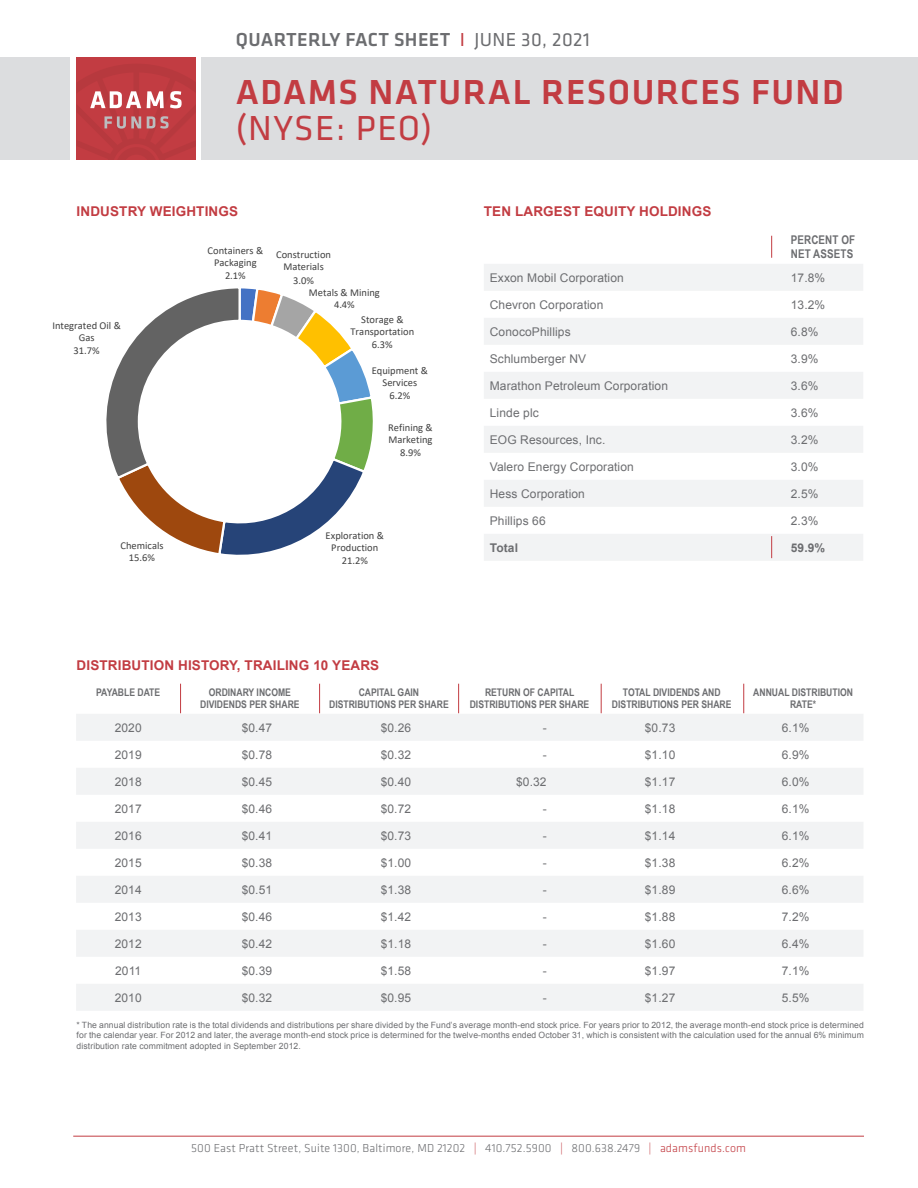
<style>
.page{position:relative;width:918px;height:1188px;background:#fff}
.page>*{position:absolute;margin:0;border:0;box-sizing:border-box;transform-origin:0 0}
.t1{font:500 36px/36px "Klavika";letter-spacing:.04em;color:#c23c42}
.t2{font:500 19.5px "Klavika";letter-spacing:.02em;color:#6c6d70}
.t3{font:700 13.5px "Arial";letter-spacing:.01em;color:#c23c42}
.t4{font:12px "Arial";letter-spacing:.01em;color:#6c6d70}
.t5{font:300 12px "Klavika";letter-spacing:.01em;color:#6c6d70}
.t6{font:700 12px/13.5px "Arial Narrow";letter-spacing:.01em;color:#6c6d70}
.t7{font:700 12px "Arial";letter-spacing:.01em;color:#6c6d70}
.t8{font:10.5px/12px "Calibri";color:#404040;text-align:center}
.t9{font:700 10.5px/12px "Arial Narrow";color:#6c6d70;text-align:center}
.t10{font:8.7px/10.5px "Arial";letter-spacing:.01em;color:#6c6d70;text-align:justify}
.s1{font-weight:400;color:#c23c42}
.s2{font-weight:400}
.s3{color:#c23c42}
</style>
<div class="page">
<div style="left:202px;top:57px;width:716px;height:103px;background:#dcdddf"></div>
<div style="left:0;top:57px;width:70px;height:103px;background:#dcdddf"></div>
<svg style="left:180px;top:684px;width:1px;height:29px"></svg>
<svg style="left:319px;top:684px;width:1px;height:29px"></svg>
<svg style="left:458px;top:684px;width:1px;height:29px"></svg>
<svg style="left:601px;top:684px;width:1px;height:29px"></svg>
<svg style="left:743px;top:684px;width:1px;height:29px"></svg>
<hr style="left:73px;top:1136px;width:791px;height:1px;background:#c23c42">
<svg style="left:76px;top:714px;width:787px;height:297px;fill:#f2f3f4"></svg>
<div style="left:77px;top:57px;width:118px;height:103px;background:#c23c42"></div>
<svg style="left:77px;top:64px;width:118px;height:96px"></svg>
<svg style="left:484px;top:264px;width:379px;height:297px;fill:#f2f3f4"></svg>
<svg style="left:771px;top:236px;width:1px;height:22px"></svg>
<svg style="left:771px;top:536px;width:1px;height:22px"></svg>
<svg style="left:106px;top:288px;width:267px;height:267px"></svg>
<p class="t2" style="left:236px;top:26px;width:356px">QUARTERLY FACT SHEET <span class="s1">I</span> <span class="s2">JUNE 30, 2021</span></p>
<p class="t1" style="left:236px;top:73px;width:609px">ADAMS NATURAL RESOURCES FUND <span class="s2">(NYSE: PEO)</span></p>
<p class="t3" style="left:77px;top:203px;width:163px">INDUSTRY WEIGHTINGS</p>
<p class="t8" style="left:52px;top:319px;width:70px">Integrated Oil &amp;<br>Gas</p>
<p class="t8" style="left:74px;top:345px;width:28px">31.7%</p>
<p class="t8" style="left:208px;top:244px;width:57px">Containers &amp;<br>Packaging</p>
<p class="t8" style="left:225px;top:270px;width:22px">2.1%</p>
<p class="t8" style="left:276px;top:249px;width:56px">Construction<br>Materials</p>
<p class="t8" style="left:293px;top:274px;width:22px">3.0%</p>
<p class="t8" style="left:309px;top:286px;width:72px">Metals &amp; Mining</p>
<p class="t8" style="left:334px;top:298px;width:22px">4.4%</p>
<p class="t8" style="left:351px;top:313px;width:65px">Storage &amp;<br>Transportation</p>
<p class="t8" style="left:372px;top:339px;width:22px">6.3%</p>
<p class="t8" style="left:372px;top:364px;width:58px">Equipment &amp;<br>Services</p>
<p class="t8" style="left:390px;top:390px;width:22px">6.2%</p>
<p class="t8" style="left:388px;top:421px;width:46px;text-align:left">Refining &amp;<br>Marketing</p>
<p class="t8" style="left:400px;top:447px;width:22px">8.9%</p>
<p class="t8" style="left:120px;top:540px;width:45px">Chemicals<br>15.6%</p>
<p class="t8" style="left:326px;top:529px;width:60px">Exploration &amp;<br>Production</p>
<p class="t8" style="left:342px;top:555px;width:28px">21.2%</p>
<p class="t3" style="left:77px;top:657px;width:304px">DISTRIBUTION HISTORY, TRAILING 10 YEARS</p>
<p class="t3" style="left:484px;top:203px;width:229px">TEN LARGEST EQUITY HOLDINGS</p>
<p class="t6" style="left:791px;top:233px;width:66px">PERCENT OF<br>NET ASSETS</p>
<p class="t4" style="left:490px;top:270px;width:136px">Exxon Mobil Corporation</p>
<p class="t4" style="left:791px;top:270px;width:36px">17.8%</p>
<p class="t4" style="left:490px;top:297px;width:115px">Chevron Corporation</p>
<p class="t4" style="left:791px;top:297px;width:36px">13.2%</p>
<p class="t4" style="left:490px;top:324px;width:82px">ConocoPhillips</p>
<p class="t4" style="left:791px;top:324px;width:29px">6.8%</p>
<p class="t4" style="left:490px;top:351px;width:98px">Schlumberger NV</p>
<p class="t4" style="left:791px;top:351px;width:29px">3.9%</p>
<p class="t4" style="left:490px;top:378px;width:180px">Marathon Petroleum Corporation</p>
<p class="t4" style="left:791px;top:378px;width:29px">3.6%</p>
<p class="t4" style="left:490px;top:405px;width:50px">Linde plc</p>
<p class="t4" style="left:791px;top:405px;width:29px">3.6%</p>
<p class="t4" style="left:490px;top:432px;width:117px">EOG Resources, Inc.</p>
<p class="t4" style="left:791px;top:432px;width:29px">3.2%</p>
<p class="t4" style="left:490px;top:459px;width:146px">Valero Energy Corporation</p>
<p class="t4" style="left:791px;top:459px;width:29px">3.0%</p>
<p class="t4" style="left:490px;top:486px;width:97px">Hess Corporation</p>
<p class="t4" style="left:791px;top:486px;width:29px">2.5%</p>
<p class="t4" style="left:490px;top:513px;width:57px">Phillips 66</p>
<p class="t4" style="left:791px;top:513px;width:29px">2.3%</p>
<p class="t7" style="left:490px;top:539px;width:30px">Total</p>
<p class="t7" style="left:791px;top:539px;width:36px">59.9%</p>
<p class="t9" style="left:96px;top:686px;width:66px">PAYABLE DATE</p>
<p class="t9" style="left:200px;top:686px;width:101px">ORDINARY INCOME<br>DIVIDENDS PER SHARE</p>
<p class="t9" style="left:329px;top:686px;width:121px">CAPITAL GAIN<br>DISTRIBUTIONS PER SHARE</p>
<p class="t9" style="left:470px;top:686px;width:121px">RETURN OF CAPITAL<br>DISTRIBUTIONS PER SHARE</p>
<p class="t9" style="left:612px;top:686px;width:121px">TOTAL DIVIDENDS AND<br>DISTRIBUTIONS PER SHARE</p>
<p class="t9" style="left:753px;top:686px;width:101px">ANNUAL DISTRIBUTION</p>
<p class="t9" style="left:790px;top:698px;width:28px">RATE*</p>
<p class="t4" style="left:115px;top:720px;width:29px">2020</p>
<p class="t4" style="left:242px;top:720px;width:32px">$0.47</p>
<p class="t4" style="left:381px;top:720px;width:32px">$0.26</p>
<p class="t4" style="left:543px;top:720px;width:5px">-</p>
<p class="t4" style="left:645px;top:720px;width:32px">$0.73</p>
<p class="t4" style="left:782px;top:720px;width:29px">6.1%</p>
<p class="t4" style="left:115px;top:747px;width:29px">2019</p>
<p class="t4" style="left:242px;top:747px;width:32px">$0.78</p>
<p class="t4" style="left:381px;top:747px;width:32px">$0.32</p>
<p class="t4" style="left:543px;top:747px;width:5px">-</p>
<p class="t4" style="left:645px;top:747px;width:32px">$1.10</p>
<p class="t4" style="left:782px;top:747px;width:29px">6.9%</p>
<p class="t4" style="left:115px;top:774px;width:29px">2018</p>
<p class="t4" style="left:242px;top:774px;width:32px">$0.45</p>
<p class="t4" style="left:381px;top:774px;width:32px">$0.40</p>
<p class="t4" style="left:516px;top:774px;width:32px">$0.32</p>
<p class="t4" style="left:645px;top:774px;width:32px">$1.17</p>
<p class="t4" style="left:782px;top:774px;width:29px">6.0%</p>
<p class="t4" style="left:115px;top:801px;width:29px">2017</p>
<p class="t4" style="left:242px;top:801px;width:32px">$0.46</p>
<p class="t4" style="left:381px;top:801px;width:32px">$0.72</p>
<p class="t4" style="left:543px;top:801px;width:5px">-</p>
<p class="t4" style="left:645px;top:801px;width:32px">$1.18</p>
<p class="t4" style="left:782px;top:801px;width:29px">6.1%</p>
<p class="t4" style="left:115px;top:828px;width:29px">2016</p>
<p class="t4" style="left:242px;top:828px;width:32px">$0.41</p>
<p class="t4" style="left:381px;top:828px;width:32px">$0.73</p>
<p class="t4" style="left:543px;top:828px;width:5px">-</p>
<p class="t4" style="left:645px;top:828px;width:32px">$1.14</p>
<p class="t4" style="left:782px;top:828px;width:29px">6.1%</p>
<p class="t4" style="left:115px;top:855px;width:29px">2015</p>
<p class="t4" style="left:242px;top:855px;width:32px">$0.38</p>
<p class="t4" style="left:381px;top:855px;width:32px">$1.00</p>
<p class="t4" style="left:543px;top:855px;width:5px">-</p>
<p class="t4" style="left:645px;top:855px;width:32px">$1.38</p>
<p class="t4" style="left:782px;top:855px;width:29px">6.2%</p>
<p class="t4" style="left:115px;top:882px;width:29px">2014</p>
<p class="t4" style="left:242px;top:882px;width:32px">$0.51</p>
<p class="t4" style="left:381px;top:882px;width:32px">$1.38</p>
<p class="t4" style="left:543px;top:882px;width:5px">-</p>
<p class="t4" style="left:645px;top:882px;width:32px">$1.89</p>
<p class="t4" style="left:782px;top:882px;width:29px">6.6%</p>
<p class="t4" style="left:115px;top:909px;width:29px">2013</p>
<p class="t4" style="left:242px;top:909px;width:32px">$0.46</p>
<p class="t4" style="left:381px;top:909px;width:32px">$1.42</p>
<p class="t4" style="left:543px;top:909px;width:5px">-</p>
<p class="t4" style="left:645px;top:909px;width:32px">$1.88</p>
<p class="t4" style="left:782px;top:909px;width:29px">7.2%</p>
<p class="t4" style="left:115px;top:936px;width:29px">2012</p>
<p class="t4" style="left:242px;top:936px;width:32px">$0.42</p>
<p class="t4" style="left:381px;top:936px;width:32px">$1.18</p>
<p class="t4" style="left:543px;top:936px;width:5px">-</p>
<p class="t4" style="left:645px;top:936px;width:32px">$1.60</p>
<p class="t4" style="left:782px;top:936px;width:29px">6.4%</p>
<p class="t4" style="left:115px;top:963px;width:28px">2011</p>
<p class="t4" style="left:242px;top:963px;width:32px">$0.39</p>
<p class="t4" style="left:381px;top:963px;width:32px">$1.58</p>
<p class="t4" style="left:543px;top:963px;width:5px">-</p>
<p class="t4" style="left:645px;top:963px;width:32px">$1.97</p>
<p class="t4" style="left:782px;top:963px;width:29px">7.1%</p>
<p class="t4" style="left:115px;top:990px;width:29px">2010</p>
<p class="t4" style="left:242px;top:990px;width:32px">$0.32</p>
<p class="t4" style="left:381px;top:990px;width:32px">$0.95</p>
<p class="t4" style="left:543px;top:990px;width:5px">-</p>
<p class="t4" style="left:645px;top:990px;width:32px">$1.27</p>
<p class="t4" style="left:782px;top:990px;width:29px">5.5%</p>
<p class="t10" style="left:77px;top:1020px;width:789px">* The annual distribution rate is the total dividends and distributions per share divided by the Fund’s average month-end stock price. For years prior to 2012, the average month-end stock price is determined for the calendar year. For 2012 and later, the average month-end stock price is determined for the twelve-months ended October 31, which is consistent with the calculation used for the annual 6% minimum distribution rate commitment adopted in September 2012.</p>
<p class="t5" style="left:191px;top:1141px;width:556px">500 East Pratt Street, Suite 1300, Baltimore, MD 21202 <span class="s3">|</span> 410.752.5900 <span class="s3">|</span> 800.638.2479 <span class="s3">| adamsfunds.com</span></p>
</div>
